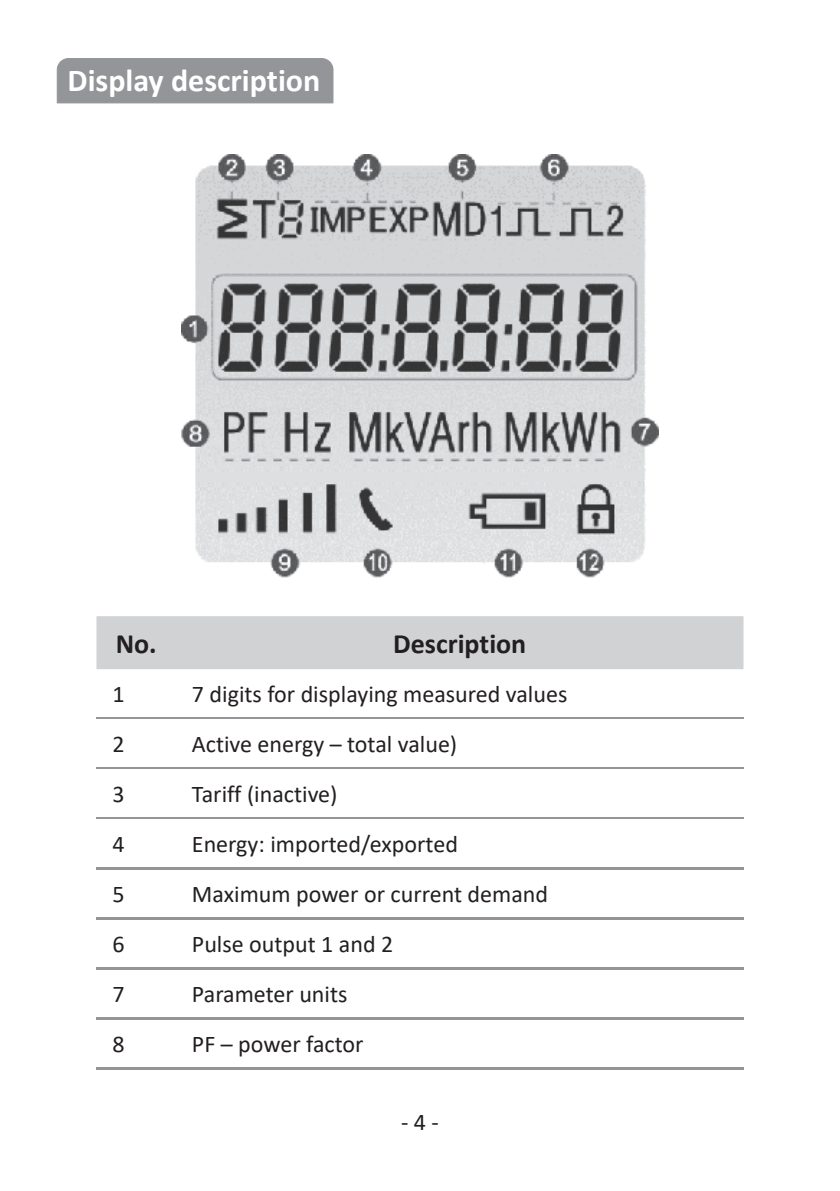
<style>
.page{position:relative;width:840px;height:1191px;background:#fff}
.page>*{position:absolute;margin:0;border:0;box-sizing:border-box;transform-origin:0 0}
.t1{font:700 32px "Calibri";color:#fff}
.t2{font:700 28px "Calibri";color:#231f20}
.t3{font:24px "Calibri";color:#231f20}
</style>
<div class="page">
<img style="left:181px;top:155px;width:477px;height:422px">
<div style="left:96px;top:616px;width:647px;height:53px;background:#d1d2d4"></div>
<hr style="left:96px;top:717px;width:80px;height:2px;background:#939598">
<hr style="left:176px;top:717px;width:567px;height:2px;background:#939598">
<hr style="left:96px;top:767px;width:80px;height:2px;background:#939598">
<hr style="left:176px;top:767px;width:567px;height:2px;background:#939598">
<hr style="left:96px;top:817px;width:80px;height:2px;background:#939598">
<hr style="left:176px;top:817px;width:567px;height:2px;background:#939598">
<hr style="left:96px;top:867px;width:80px;height:2px;background:#939598">
<hr style="left:176px;top:867px;width:567px;height:2px;background:#939598">
<hr style="left:96px;top:917px;width:80px;height:2px;background:#939598">
<hr style="left:176px;top:917px;width:567px;height:2px;background:#939598">
<hr style="left:96px;top:967px;width:80px;height:2px;background:#939598">
<hr style="left:176px;top:967px;width:567px;height:2px;background:#939598">
<hr style="left:96px;top:1017px;width:80px;height:2px;background:#939598">
<hr style="left:176px;top:1017px;width:567px;height:2px;background:#939598">
<hr style="left:96px;top:1067px;width:80px;height:2px;background:#939598">
<hr style="left:176px;top:1067px;width:567px;height:2px;background:#939598">
<div style="left:57px;top:58px;width:276px;height:45px;background:#939598"></div>
<h1 class="t1" style="left:67px;top:58px;width:254px">Display description</h1>
<p class="t2" style="left:116px;top:624px;width:42px">No.</p>
<p class="t2" style="left:393px;top:624px;width:135px">Description</p>
<p class="t3" style="left:112px;top:677px;width:14px">1</p>
<p class="t3" style="left:192px;top:677px;width:377px">7 digits for displaying measured values</p>
<p class="t3" style="left:112px;top:727px;width:14px">2</p>
<p class="t3" style="left:192px;top:727px;width:266px">Active energy – total value)</p>
<p class="t3" style="left:112px;top:777px;width:14px">3</p>
<p class="t3" style="left:192px;top:777px;width:147px">Tariff (inactive)</p>
<p class="t3" style="left:112px;top:827px;width:14px">4</p>
<p class="t3" style="left:192px;top:827px;width:267px">Energy: imported/exported</p>
<p class="t3" style="left:112px;top:877px;width:14px">5</p>
<p class="t3" style="left:192px;top:877px;width:357px">Maximum power or current demand</p>
<p class="t3" style="left:112px;top:927px;width:14px">6</p>
<p class="t3" style="left:192px;top:927px;width:203px">Pulse output 1 and 2</p>
<p class="t3" style="left:112px;top:977px;width:14px">7</p>
<p class="t3" style="left:192px;top:977px;width:157px">Parameter units</p>
<p class="t3" style="left:112px;top:1027px;width:14px">8</p>
<p class="t3" style="left:192px;top:1027px;width:173px">PF – power factor</p>
<p class="t3" style="left:401px;top:1105px;width:39px">- 4 -</p>
</div>
